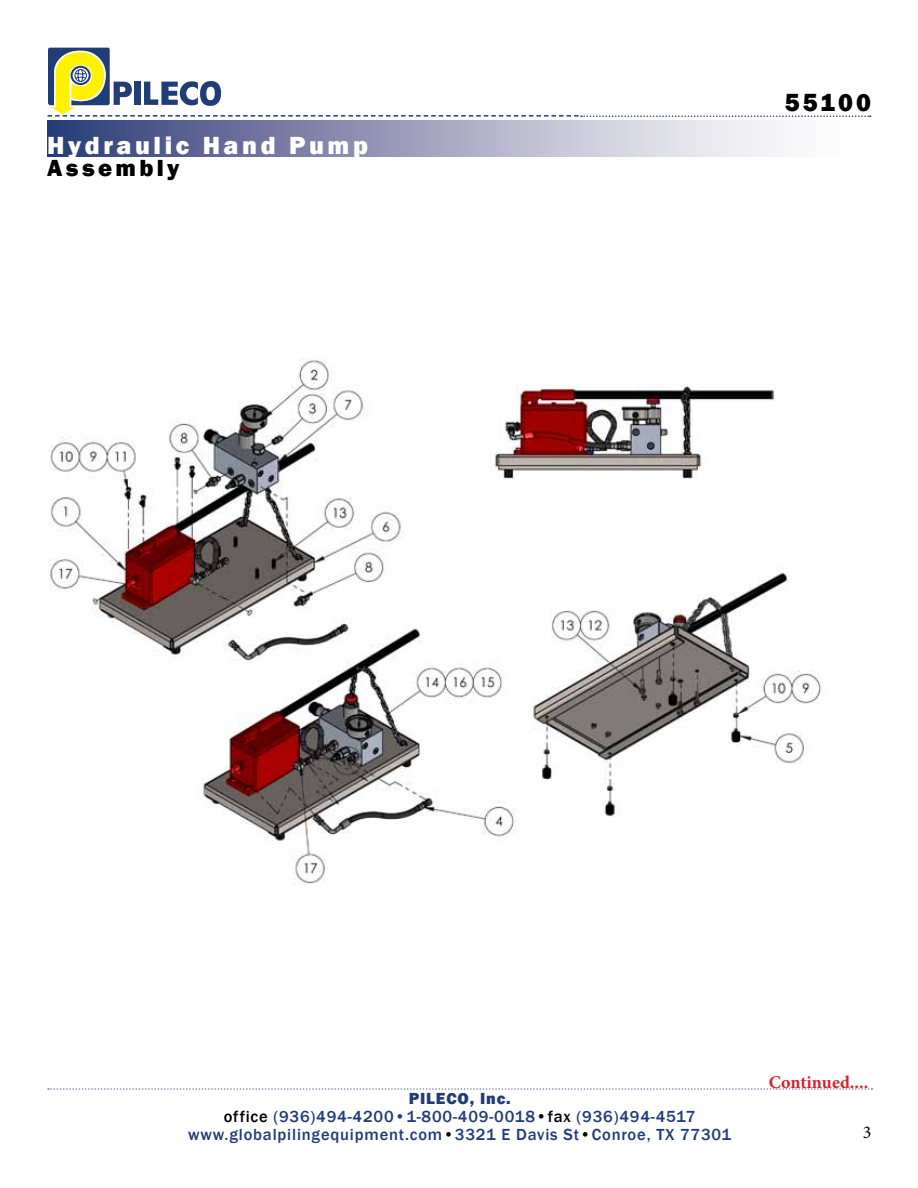
<style>
.page{position:relative;width:918px;height:1188px;background:#fff}
.page>*{position:absolute;margin:0;border:0;box-sizing:border-box;transform-origin:0 0}
.t1{font:800 25.5px "Franklin Gothic";letter-spacing:.14em;color:#fff}
.t2{font:800 25.5px "Franklin Gothic";letter-spacing:.115em;color:#000}
.t3{font:800 24px "Franklin Gothic";letter-spacing:.14em;color:#000}
.t4{font:700 18px "Minion Pro";letter-spacing:-.005em;color:#d2232a}
.t5{font:18px "Minion Pro";color:#000}
.t6{font:500 16.5px/18px "Franklin Gothic";letter-spacing:.05em;color:#223c77;text-align:center}
.s1{font-weight:800}
.s2{color:#000}
</style>
<div class="page">
<svg style="left:48px;top:1088px;width:825px;height:2px"></svg>
<svg style="left:48px;top:120px;width:733px;height:37px;background:#9a9dba"></svg>
<svg style="left:48px;top:48px;width:823px;height:69px"></svg>
<div style="left:134px;top:82px;width:7px;height:23px;background:#203d76"></div>
<img style="left:50px;top:358px;width:771px;height:528px">
<h1 class="t1" style="left:47px;top:129px;width:322px">Hydraulic Hand Pump</h1>
<h2 class="t3" style="left:47px;top:153px;width:134px">Assembly</h2>
<h1 class="t2" style="left:785px;top:86px;width:88px">55100</h1>
<p class="t6" style="left:188px;top:1089px;width:545px"><span class="s1">PILECO, Inc.<br></span><span class="s2">office</span> (936)494-4200•1-800-409-0018<span class="s2">•fax</span> (936)494-4517 www.globalpilingequipment.com<span class="s2">•</span>3321 E Davis St<span class="s2">•</span>Conroe, TX 77301</p>
<p class="t4" style="left:769px;top:1069px;width:101px">Continued....</p>
<p class="t5" style="left:863px;top:1121px;width:10px">3</p>
</div>
